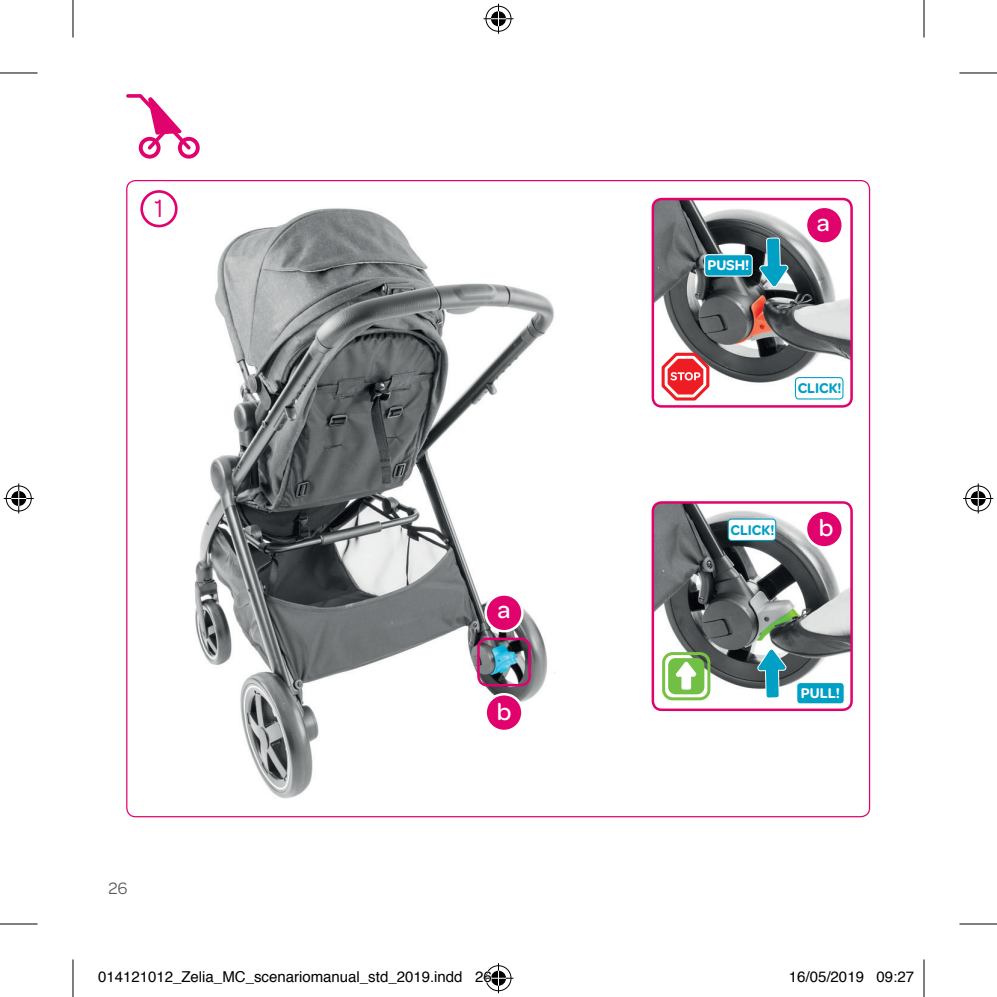
<style>
.page{position:relative;width:997px;height:997px;background:#fff}
.page>*{position:absolute;margin:0;border:0;box-sizing:border-box;transform-origin:0 0}
.t1{font:26.75px "Omnes";color:#e1036d}
.t2{font:500 25px "Omnes";color:#fff}
.t3{font:17.5px "Omnes";color:#57585a}
.t4{font:15px "Helvetica";color:#000}
.t5{font:600 15px "Omnes";color:#009fc4}
.t6{font:600 15px "Omnes";color:#fff}
</style>
<div class="page">
<img style="left:171px;top:194px;width:404px;height:624px">
<div style="left:485px;top:594px;width:37px;height:37px;background:#e1036d;border-radius:50%"></div>
<div style="left:484px;top:593px;width:39px;height:39px;border:2px solid #fff;border-radius:50%"></div>
<div style="left:485px;top:694px;width:37px;height:36px;background:#e1036d;border-radius:50%"></div>
<div style="left:484px;top:692px;width:39px;height:40px;border:2px solid #fff;border-radius:50%"></div>
<div style="left:141px;top:191px;width:36px;height:35px;background:#fff;border-radius:50%"></div>
<div style="left:140px;top:189px;width:38px;height:39px;border:3px solid #e1036d;border-radius:50%"></div>
<div style="left:477px;top:637px;width:53px;height:49px;border:2px solid #e1036d;border-radius:9px"></div>
<img style="left:654px;top:502px;width:197px;height:207px">
<div style="left:651px;top:501px;width:201px;height:210px;border:2px solid #e1036d;border-radius:9px"></div>
<img style="left:654px;top:199px;width:197px;height:207px">
<div style="left:651px;top:198px;width:201px;height:209px;border:2px solid #e1036d;border-radius:9px"></div>
<div style="left:805px;top:207px;width:37px;height:36px;background:#e1036d;border-radius:50%"></div>
<div style="left:804px;top:205px;width:39px;height:40px;border:2px solid #fff;border-radius:50%"></div>
<div style="left:805px;top:510px;width:37px;height:37px;background:#e1036d;border-radius:50%"></div>
<div style="left:804px;top:509px;width:39px;height:39px;border:2px solid #fff;border-radius:50%"></div>
<div style="left:795px;top:377px;width:47px;height:22px;background:#fff;border-radius:4px"></div>
<div style="left:794px;top:377px;width:49px;height:22px;border:1px solid #009fc4;border-radius:4px"></div>
<div style="left:728px;top:519px;width:47px;height:21px;background:#fff;border-radius:4px"></div>
<div style="left:727px;top:518px;width:49px;height:23px;border:1px solid #009fc4;border-radius:4px"></div>
<svg style="left:662px;top:652px;width:48px;height:48px"></svg>
<div style="left:681px;top:670px;width:10px;height:19px;background:#fff;border-radius:2px"></div>
<svg style="left:661px;top:352px;width:48px;height:48px"></svg>
<svg style="left:758px;top:180px;width:30px;height:108px"></svg>
<svg style="left:756px;top:647px;width:30px;height:65px"></svg>
<div style="left:704px;top:255px;width:48px;height:21px;background:#009fc4;border-radius:4px"></div>
<div style="left:704px;top:254px;width:48px;height:22px;border:1px solid #fff;border-radius:4px"></div>
<div style="left:796px;top:682px;width:48px;height:21px;background:#009fc4;border-radius:4px"></div>
<div style="left:796px;top:681px;width:48px;height:23px;border:1px solid #fff;border-radius:4px"></div>
<svg style="left:126px;top:94px;width:74px;height:65px"></svg>
<hr style="left:0;top:73px;width:38px;height:1px;background:#000">
<hr style="left:959px;top:73px;width:37px;height:1px;background:#000">
<hr style="left:0;top:923px;width:38px;height:1px;background:#000">
<hr style="left:959px;top:923px;width:37px;height:1px;background:#000">
<hr style="left:73px;top:0;width:1px;height:38px;background:#000">
<hr style="left:73px;top:959px;width:1px;height:37px;background:#000">
<hr style="left:923px;top:0;width:1px;height:38px;background:#000">
<hr style="left:923px;top:959px;width:1px;height:37px;background:#000">
<div style="left:484px;top:5px;width:28px;height:28px;border:3px solid #fff;border-radius:50%"></div>
<hr style="left:483px;top:17px;width:30px;height:3px;background:#fff">
<hr style="left:497px;top:4px;width:3px;height:30px;background:#fff">
<div style="left:489px;top:10px;width:18px;height:18px;border:3px solid #fff;border-radius:50%"></div>
<div style="left:485px;top:6px;width:26px;height:26px;border:1px solid #000;border-radius:50%"></div>
<hr style="left:483px;top:18px;width:30px;height:1px;background:#000">
<hr style="left:498px;top:4px;width:1px;height:30px;background:#000">
<svg style="left:491px;top:11px;width:15px;height:15px"></svg>
<div style="left:484px;top:963px;width:28px;height:29px;border:3px solid #fff;border-radius:50%"></div>
<hr style="left:483px;top:976px;width:30px;height:3px;background:#fff">
<hr style="left:497px;top:963px;width:3px;height:30px;background:#fff">
<div style="left:489px;top:968px;width:18px;height:19px;border:3px solid #fff;border-radius:50%"></div>
<div style="left:485px;top:965px;width:26px;height:25px;border:1px solid #000;border-radius:50%"></div>
<hr style="left:483px;top:977px;width:30px;height:1px;background:#000">
<hr style="left:498px;top:963px;width:1px;height:30px;background:#000">
<div style="left:5px;top:484px;width:28px;height:28px;border:3px solid #fff;border-radius:50%"></div>
<hr style="left:4px;top:497px;width:30px;height:3px;background:#fff">
<hr style="left:17px;top:483px;width:3px;height:30px;background:#fff">
<div style="left:10px;top:489px;width:18px;height:18px;border:3px solid #fff;border-radius:50%"></div>
<div style="left:6px;top:485px;width:26px;height:26px;border:1px solid #000;border-radius:50%"></div>
<hr style="left:4px;top:498px;width:30px;height:1px;background:#000">
<hr style="left:18px;top:483px;width:1px;height:30px;background:#000">
<svg style="left:11px;top:491px;width:15px;height:15px"></svg>
<div style="left:963px;top:484px;width:29px;height:28px;border:3px solid #fff;border-radius:50%"></div>
<hr style="left:963px;top:497px;width:30px;height:3px;background:#fff">
<hr style="left:976px;top:483px;width:3px;height:30px;background:#fff">
<div style="left:968px;top:489px;width:19px;height:18px;border:3px solid #fff;border-radius:50%"></div>
<div style="left:965px;top:485px;width:25px;height:26px;border:1px solid #000;border-radius:50%"></div>
<hr style="left:963px;top:498px;width:30px;height:1px;background:#000">
<hr style="left:977px;top:483px;width:1px;height:30px;background:#000">
<svg style="left:970px;top:491px;width:15px;height:15px"></svg>
<svg style="left:483px;top:970px;width:23px;height:15px"></svg>
<h1 class="t1" style="left:154px;top:190px;width:11px">1</h1>
<p class="t3" style="left:108px;top:875px;width:21px">26</p>
<h2 class="t2" style="left:497px;top:592px;width:15px">a</h2>
<h2 class="t2" style="left:496px;top:694px;width:16px">b</h2>
<p class="t6" style="left:707px;top:254px;width:43px">PUSH!</p>
<h2 class="t2" style="left:816px;top:205px;width:15px">a</h2>
<p class="t5" style="left:797px;top:377px;width:45px">CLICK!</p>
<p class="t5" style="left:730px;top:519px;width:45px">CLICK!</p>
<h2 class="t2" style="left:818px;top:510px;width:16px">b</h2>
<p class="t6" style="left:800px;top:682px;width:41px">PULL!</p>
<p class="t4" style="left:98px;top:964px;width:395px">014121012_Zelia_MC_scenariomanual_std_2019.indd 26</p>
<p class="t4" style="left:788px;top:964px;width:127px">16/05/2019 09:27</p>
</div>
